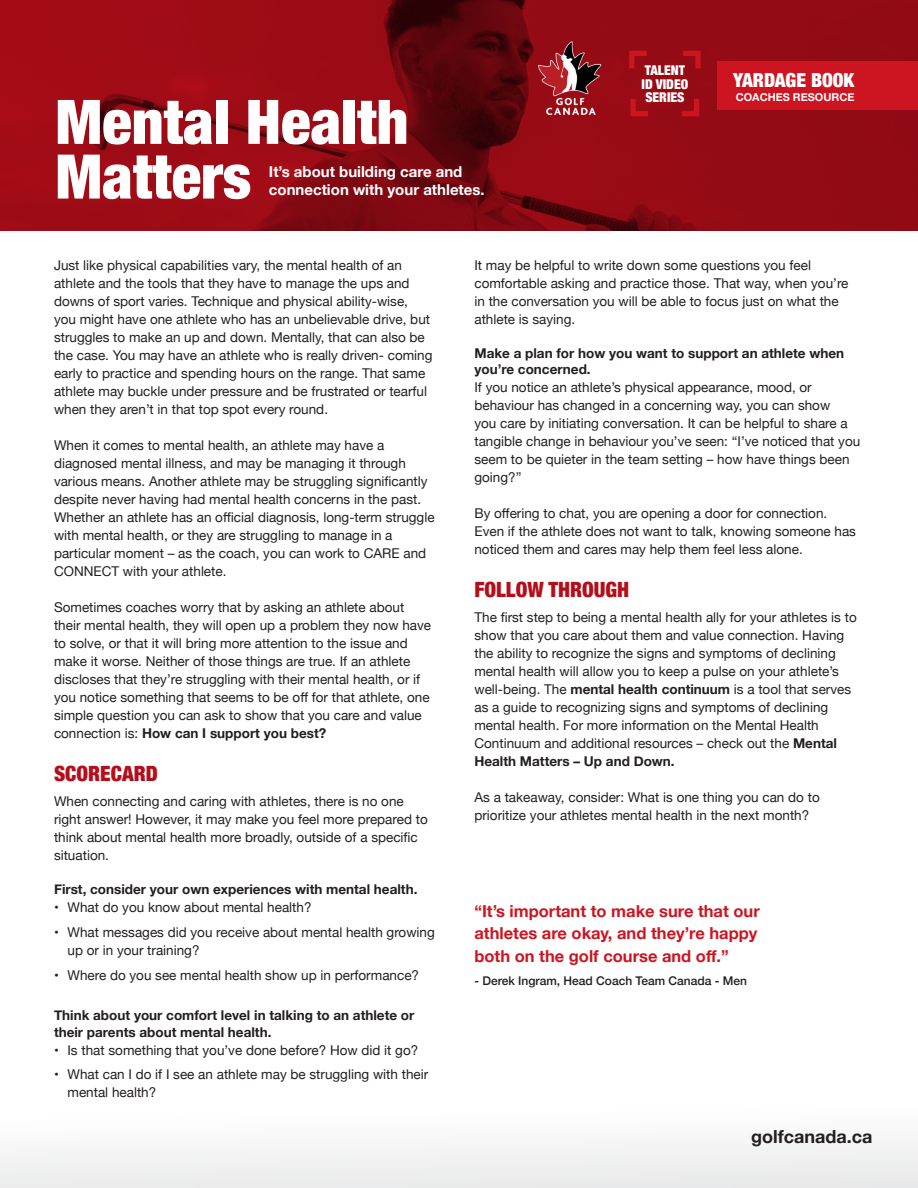
<style>
.page{position:relative;width:918px;height:1188px;background:#fff}
.page>*{position:absolute;margin:0;border:0;box-sizing:border-box;transform-origin:0 0}
.t1{font:900 condensed 61.5px/54.6px "Helvetica Neue";color:#fff}
.t2{font:900 condensed 21px "Helvetica Neue";color:#b50e1a}
.t3{font:900 condensed 19.35px "Helvetica Neue";color:#fff}
.t4{font:700 18px "Helvetica Neue";color:#231f20}
.t5{font:700 16.5px/22.5px "Helvetica Neue";color:#cd1521}
.t6{font:700 15px/18px "Helvetica Neue";color:#fff}
.t7{font:13.5px/18px "Helvetica Neue";color:#231f20}
.t8{font:700 13.5px/16.2px "Helvetica Neue";color:#231f20}
.t9{font:900 condensed 13.5px/13.4px "Helvetica Neue";color:#fff}
.t10{font:500 12px "Helvetica Neue";color:#231f20}
.t11{font:700 10.95px "Helvetica Neue";color:#fff}
.s1{font-weight:700}
</style>
<div class="page">
<img style="left:0;top:0;width:918px;height:230px">
<div style="left:0;top:1107px;width:918px;height:81px;background:#f5f5f5"></div>
<div style="left:718px;top:61px;width:200px;height:49px;background:#cd1521"></div>
<svg style="left:683px;top:51px;width:18px;height:17px"></svg>
<svg style="left:629px;top:51px;width:18px;height:18px"></svg>
<svg style="left:631px;top:99px;width:17px;height:17px"></svg>
<svg style="left:682px;top:99px;width:17px;height:17px"></svg>
<img style="left:531px;top:35px;width:79px;height:85px">
<h1 class="t1" style="left:56px;top:91px;width:355px">Mental Health<br>Matters</h1>
<p class="t6" style="left:269px;top:163px;width:217px">It’s about building care and connection with your athletes.</p>
<p class="t9" style="left:642px;top:63px;width:48px">TALENT<br>ID VIDEO<br>SERIES</p>
<h3 class="t3" style="left:733px;top:64px;width:123px">YARDAGE BOOK</h3>
<p class="t11" style="left:736px;top:89px;width:120px">COACHES RESOURCE</p>
<p class="t7" style="left:54px;top:257px;width:380px">Just like physical capabilities vary, the mental health of an athlete and the tools that they have to manage the ups and downs of sport varies. Technique and physical ability-wise, you might have one athlete who has an unbelievable drive, but struggles to make an up and down. Mentally, that can also be the case. You may have an athlete who is really driven- coming early to practice and spending hours on the range. That same athlete may buckle under pressure and be frustrated or tearful when they aren’t in that top spot every round.</p>
<p class="t7" style="left:54px;top:437px;width:382px">When it comes to mental health, an athlete may have a diagnosed mental illness, and may be managing it through various means. Another athlete may be struggling significantly despite never having had mental health concerns in the past.<br>Whether an athlete has an official diagnosis, long-term struggle with mental health, or they are struggling to manage in a particular moment – as the coach, you can work to CARE and CONNECT with your athlete.</p>
<p class="t7" style="left:54px;top:599px;width:379px">Sometimes coaches worry that by asking an athlete about their mental health, they will open up a problem they now have to solve, or that it will bring more attention to the issue and make it worse. Neither of those things are true. If an athlete discloses that they’re struggling with their mental health, or if you notice something that seems to be off for that athlete, one simple question you can ask to show that you care and value connection is: <span class="s1">How can I support you best?</span></p>
<h2 class="t2" style="left:54px;top:756px;width:105px">SCORECARD</h2>
<p class="t7" style="left:54px;top:793px;width:375px">When connecting and caring with athletes, there is no one right answer! However, it may make you feel more prepared to think about mental health more broadly, outside of a specific situation.</p>
<p class="t8" style="left:54px;top:881px;width:365px">First, consider your own experiences with mental health.</p>
<p class="t7" style="left:54px;top:899px;width:259px">• What do you know about mental health?</p>
<p class="t7" style="left:68px;top:924px;width:369px;text-indent:-14px">• What messages did you receive about mental health growing up or in your training?</p>
<p class="t7" style="left:54px;top:966px;width:367px">• Where do you see mental health show up in performance?</p>
<p class="t8" style="left:54px;top:1008px;width:362px">Think about your comfort level in talking to an athlete or their parents about mental health.</p>
<p class="t7" style="left:54px;top:1042px;width:366px">• Is that something that you’ve done before? How did it go?</p>
<p class="t7" style="left:68px;top:1066px;width:362px;text-indent:-14px">• What can I do if I see an athlete may be struggling with their mental health?</p>
<p class="t7" style="left:474px;top:257px;width:376px">It may be helpful to write down some questions you feel comfortable asking and practice those. That way, when you’re in the conversation you will be able to focus just on what the athlete is saying.</p>
<p class="t8" style="left:474px;top:346px;width:371px">Make a plan for how you want to support an athlete when you’re concerned.</p>
<p class="t7" style="left:474px;top:379px;width:387px">If you notice an athlete’s physical appearance, mood, or behaviour has changed in a concerning way, you can show<br>you care by initiating conversation. It can be helpful to share a tangible change in behaviour you’ve seen: “I’ve noticed that you seem to be quieter in the team setting – how have things been going?”</p>
<p class="t7" style="left:474px;top:505px;width:383px">By offering to chat, you are opening a door for connection.<br>Even if the athlete does not want to talk, knowing someone has noticed them and cares may help them feel less alone.</p>
<h2 class="t2" style="left:474px;top:573px;width:156px">FOLLOW THROUGH</h2>
<p class="t7" style="left:474px;top:609px;width:384px">The first step to being a mental health ally for your athletes is to show that you care about them and value connection. Having the ability to recognize the signs and symptoms of declining mental health will allow you to keep a pulse on your athlete’s well-being. The <span class="s1">mental health continuum</span> is a tool that serves as a guide to recognizing signs and symptoms of declining mental health. For more information on the Mental Health Continuum and additional resources – check out the <span class="s1">Mental Health Matters – Up and Down.</span></p>
<p class="t7" style="left:474px;top:789px;width:347px">As a takeaway, consider: What is one thing you can do to prioritize your athletes mental health in the next month?</p>
<p class="t5" style="left:474px;top:900px;width:287px">“It’s important to make sure that our athletes are okay, and they’re happy both on the golf course and off.”</p>
<p class="t10" style="left:474px;top:971px;width:274px">- Derek Ingram, Head Coach Team Canada - Men</p>
<h3 class="t4" style="left:751px;top:1122px;width:123px">golfcanada.ca</h3>
</div>
